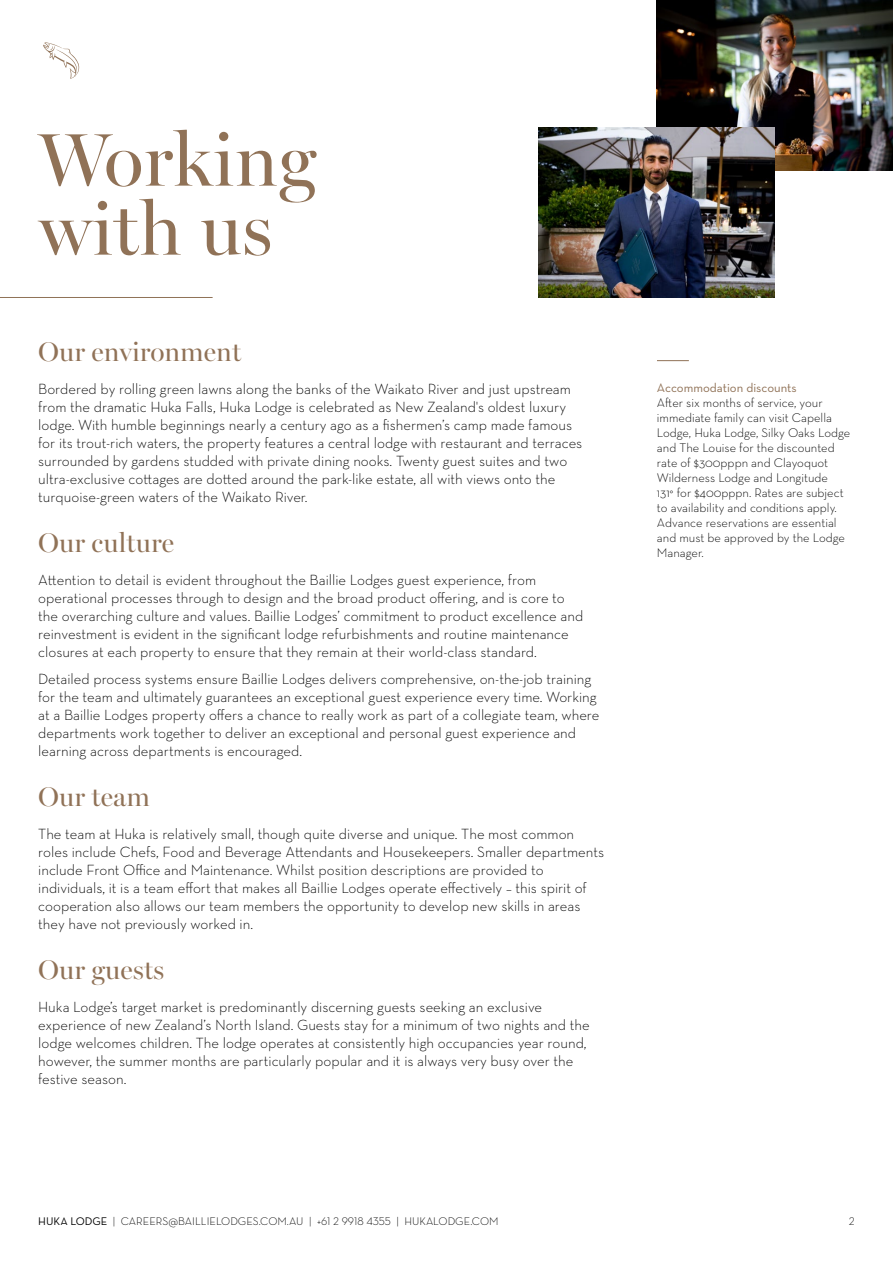
<style>
.page{position:relative;width:893px;height:1263px;background:#fff}
.page>*{position:absolute;margin:0;border:0;box-sizing:border-box;transform-origin:0 0}
.t1{font:75px/69px "Miller Banner";color:#907257}
.t2{font:27px "Miller Banner";color:#907257}
.t3{font:300 15px/18px "Neutraface Text";color:#000}
.t4{font:300 12.75px/15px "Neutraface Text";color:#000}
.t5{font:12.75px "Neutraface Text";color:#907257}
.t6{font:300 11.25px "Neutraface Text";color:#000}
.s1{font-weight:400}
</style>
<div class="page">
<hr style="left:0;top:297px;width:213px;height:1px;background:#907257">
<svg style="left:43px;top:42px;width:36px;height:37px"></svg>
<img style="left:657px;top:0;width:236px;height:170px">
<img style="left:539px;top:128px;width:236px;height:170px">
<hr style="left:657px;top:360px;width:32px;height:1px;background:#907257">
<h1 class="t1" style="left:38px;top:125px;width:280px">Working with us</h1>
<h2 class="t2" style="left:38px;top:335px;width:205px">Our environment</h2>
<p class="t3" style="left:38px;top:379px;width:546px">Bordered by rolling green lawns along the banks of the Waikato River and just upstream from the dramatic Huka Falls, Huka Lodge is celebrated as New Zealand's oldest luxury lodge. With humble beginnings nearly a century ago as a fishermen’s camp made famous for its trout-rich waters, the property features a central lodge with restaurant and terraces surrounded by gardens studded with private dining nooks. Twenty guest suites and two ultra-exclusive cottages are dotted around the park-like estate, all with views onto the turquoise-green waters of the Waikato River.</p>
<p class="t5" style="left:657px;top:380px;width:141px">Accommodation discounts</p>
<p class="t4" style="left:657px;top:395px;width:195px">After six months of service, your immediate family can visit Capella Lodge, Huka Lodge, Silky Oaks Lodge and The Louise for the discounted rate of $300pppn and Clayoquot Wilderness Lodge and Longitude<br>131° for $400pppn. Rates are subject to availability and conditions apply.<br>Advance reservations are essential and must be approved by the Lodge</p>
<h2 class="t2" style="left:38px;top:527px;width:137px">Our culture</h2>
<p class="t4" style="left:657px;top:545px;width:48px">Manager.</p>
<p class="t3" style="left:38px;top:571px;width:546px">Attention to detail is evident throughout the Baillie Lodges guest experience, from operational processes through to design and the broad product offering, and is core to the overarching culture and values. Baillie Lodges’ commitment to product excellence and reinvestment is evident in the significant lodge refurbishments and routine maintenance closures at each property to ensure that they remain at their world-class standard.</p>
<p class="t3" style="left:38px;top:669px;width:563px">Detailed process systems ensure Baillie Lodges delivers comprehensive, on-the-job training for the team and ultimately guarantees an exceptional guest experience every time. Working at a Baillie Lodges property offers a chance to really work as part of a collegiate team, where departments work together to deliver an exceptional and personal guest experience and learning across departments is encouraged.</p>
<h2 class="t2" style="left:38px;top:781px;width:113px">Our team</h2>
<p class="t3" style="left:38px;top:825px;width:567px">The team at Huka is relatively small, though quite diverse and unique. The most common roles include Chefs, Food and Beverage Attendants and Housekeepers. Smaller departments include Front Office and Maintenance. Whilst position descriptions are provided to individuals, it is a team effort that makes all Baillie Lodges operate effectively – this spirit of cooperation also allows our team members the opportunity to develop new skills in areas they have not previously worked in.</p>
<h2 class="t2" style="left:38px;top:954px;width:128px">Our guests</h2>
<p class="t3" style="left:38px;top:998px;width:553px">Huka Lodge’s target market is predominantly discerning guests seeking an exclusive experience of new Zealand’s North Island. Guests stay for a minimum of two nights and the lodge welcomes children. The lodge operates at consistently high occupancies year round, however, the summer months are particularly popular and it is always very busy over the festive season.</p>
<p class="t6" style="left:38px;top:1214px;width:462px"><span class="s1">HUKA LODGE</span> | CAREERS@BAILLIELODGES.COM.AU | +61 2 9918 4355 | HUKALODGE.COM</p>
<p class="t6" style="left:849px;top:1214px;width:7px">2</p>
</div>
